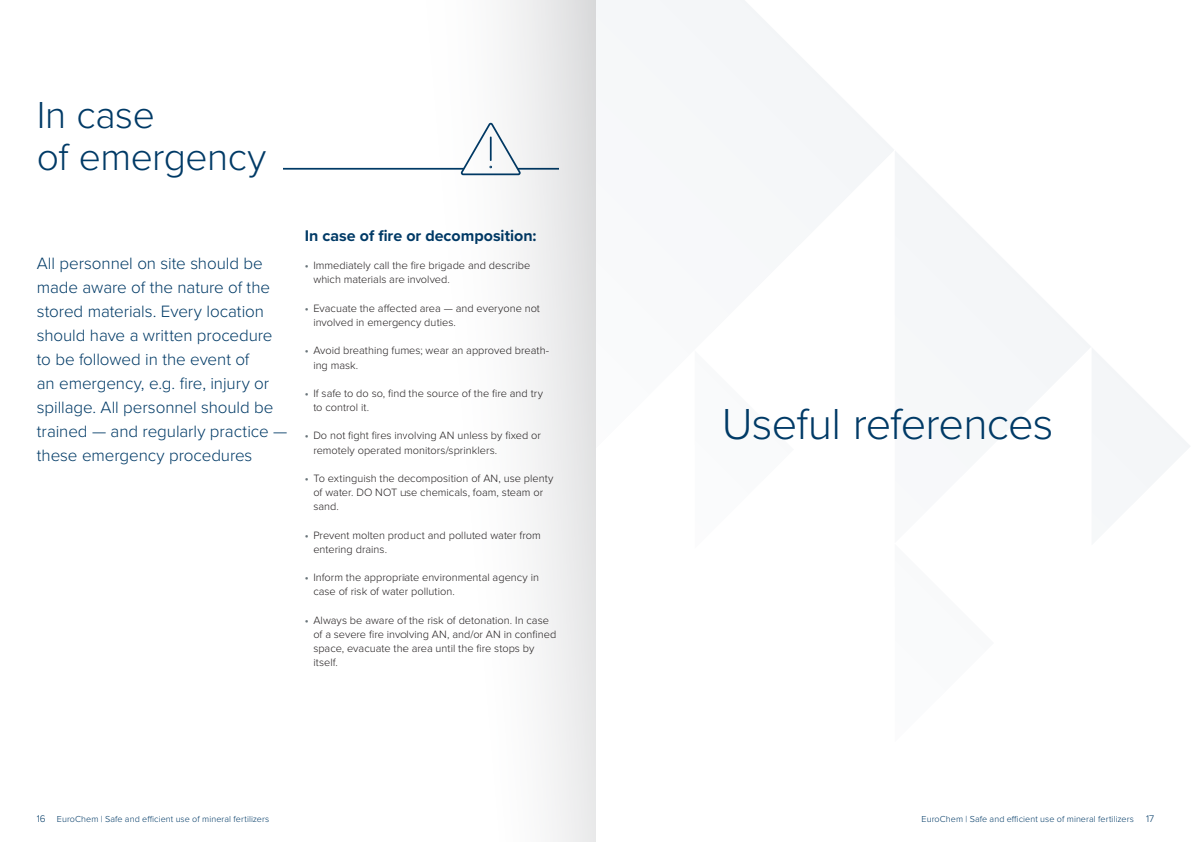
<style>
.page{position:relative;width:1191px;height:842px;background:#fff}
.page>*{position:absolute;margin:0;border:0;box-sizing:border-box;transform-origin:0 0}
.t1{font:300 45px "Proxima Nova";letter-spacing:-.015em;color:#003a66}
.t2{font:300 39px/42.5px "Proxima Nova";letter-spacing:-.015em;color:#003a66}
.t3{font:300 17px/24px "Proxima Nova";letter-spacing:-.005em;color:#003a66}
.t4{font:700 16px "Proxima Nova";color:#003a66}
.t5{font:300 11px/14.2px "Proxima Nova";color:#231f20}
.t6{font:300 9px "Proxima Nova";letter-spacing:.01em;color:#003a66}
.s1{font-weight:600;color:#6a757b}
.s2{font-size:10px}
</style>
<div class="page">
<svg style="left:595px;top:0;width:595px;height:742px"></svg>
<hr style="left:283px;top:168px;width:275px;height:2px;background:#003a66">
<div style="left:404px;top:0;width:191px;height:841px;background:linear-gradient(to right,#fff,#e7e7e8)"></div>
<h2 class="t2" style="left:37px;top:91px;width:231px">In case<br>of emergency</h2>
<p class="t3" style="left:37px;top:251px;width:252px">All personnel on site should be made aware of the nature of the stored materials. Every location should have a written procedure to be followed in the event of<br>an emergency, e.g. fire, injury or spillage. All personnel should be trained — and regularly practice — these emergency procedures</p>
<h3 class="t4" style="left:305px;top:224px;width:233px">In case of fire or decomposition:</h3>
<p class="t5" style="left:313px;top:258px;width:218px;text-indent:-9px"><span class="s1">•</span> Immediately call the fire brigade and describe which materials are involved.</p>
<p class="t5" style="left:313px;top:300px;width:228px;text-indent:-9px"><span class="s1">•</span> Evacuate the affected area — and everyone not involved in emergency duties.</p>
<p class="t5" style="left:313px;top:343px;width:237px;text-indent:-9px"><span class="s1">•</span> Avoid breathing fumes; wear an approved breath&shy;ing mask.</p>
<p class="t5" style="left:313px;top:385px;width:231px;text-indent:-9px"><span class="s1">•</span> If safe to do so, find the source of the fire and try to control it.</p>
<p class="t5" style="left:313px;top:428px;width:229px;text-indent:-9px"><span class="s1">•</span> Do not fight fires involving AN unless by fixed or remotely operated monitors/sprinklers.</p>
<p class="t5" style="left:313px;top:470px;width:242px;text-indent:-9px"><span class="s1">•</span> To extinguish the decomposition of AN, use plenty of water. DO NOT use chemicals, foam, steam or sand.</p>
<p class="t5" style="left:313px;top:527px;width:229px;text-indent:-9px"><span class="s1">•</span> Prevent molten product and polluted water from entering drains.</p>
<p class="t5" style="left:313px;top:570px;width:227px;text-indent:-9px"><span class="s1">•</span> Inform the appropriate environmental agency in case of risk of water pollution.</p>
<p class="t5" style="left:313px;top:612px;width:244px;text-indent:-9px"><span class="s1">•</span> Always be aware of the risk of detonation. In case of a severe fire involving AN, and/or AN in confined space, evacuate the area until the fire stops by itself.</p>
<h1 class="t1" style="left:721px;top:391px;width:333px">Useful references</h1>
<p class="t6" style="left:37px;top:812px;width:234px"><span class="s2">16</span> EuroChem | Safe and efficient use of mineral fertilizers</p>
<p class="t6" style="left:921px;top:812px;width:234px">EuroChem | Safe and efficient use of mineral fertilizers <span class="s2">17</span></p>
</div>
